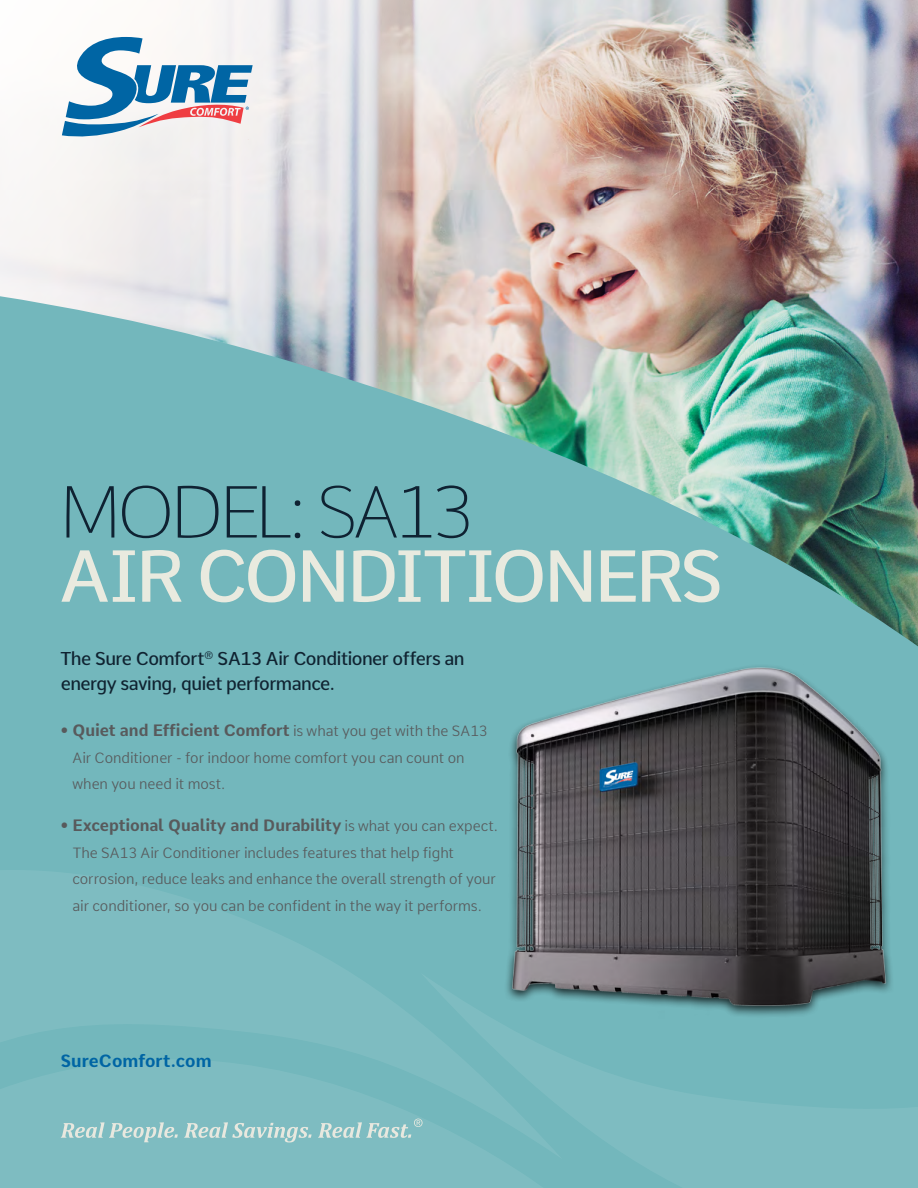
<style>
.page{position:relative;width:918px;height:1188px;background:#fff}
.page>*{position:absolute;margin:0;border:0;box-sizing:border-box;transform-origin:0 0}
.t1{font:500 72.3px "Comme";letter-spacing:-.06em;color:#e9eadf}
.t2{font:100 72.3px "Comme";letter-spacing:-.065em;color:#0f2232}
.t3{font:500 18.15px/24.9px "Comme";letter-spacing:-.03em;color:#102331}
.t4{font:700 17.25px "Comme";color:#0065a4}
.t5{font:700 16.05px "Comme";letter-spacing:-.005em;color:#585a5c}
.t6{font:300 14.4px/26.7px "Comme";color:#585a5c}
.s1{font-weight:300;font-size:14.4px}
</style>
<div class="page">
<img style="left:0;top:0;width:918px;height:271px">
<img style="left:0;top:271px;width:918px;height:702px">
<svg style="left:572px;top:973px;width:346px;height:215px;background:#78b9be"></svg>
<svg style="left:0;top:850px;width:504px;height:48px;background:#74b7bc"></svg>
<svg style="left:0;top:898px;width:572px;height:290px;background:#7ababf"></svg>
<svg style="left:61px;top:1122px;width:117px;height:20px;background:#9cc8c9"></svg>
<svg style="left:184px;top:1122px;width:128px;height:20px;background:#9cc8c9"></svg>
<svg style="left:62px;top:37px;width:191px;height:101px"></svg>
<svg style="left:318px;top:1119px;width:105px;height:19px;background:#9bc8c9"></svg>
<div style="left:504px;top:663px;width:390px;height:356px;background:#000;opacity:.79"></div>
<img style="left:510px;top:665px;width:378px;height:344px">
<h1 class="t2" style="left:59px;top:453px;width:416px">MODEL: SA13</h1>
<h1 class="t1" style="left:59px;top:514px;width:666px">AIR CONDITIONERS</h1>
<p class="t3" style="left:61px;top:643px;width:405px">The Sure Comfort<sup>®</sup> SA13 Air Conditioner offers an energy saving, quiet performance.</p>
<p class="t5" style="left:61px;top:716px;width:428px">• Quiet and Efficient Comfort <span class="s1">is what you get with the SA13</span></p>
<p class="t6" style="left:73px;top:742px;width:394px">Air Conditioner - for indoor home comfort you can count on when you need it most.</p>
<p class="t5" style="left:61px;top:811px;width:439px">• Exceptional Quality and Durability <span class="s1">is what you can expect.</span></p>
<p class="t6" style="left:72px;top:837px;width:425px">The SA13 Air Conditioner includes features that help fight corrosion, reduce leaks and enhance the overall strength of your air conditioner, so you can be confident in the way it performs.</p>
<p class="t4" style="left:61px;top:1045px;width:152px">SureComfort.com</p>
</div>
